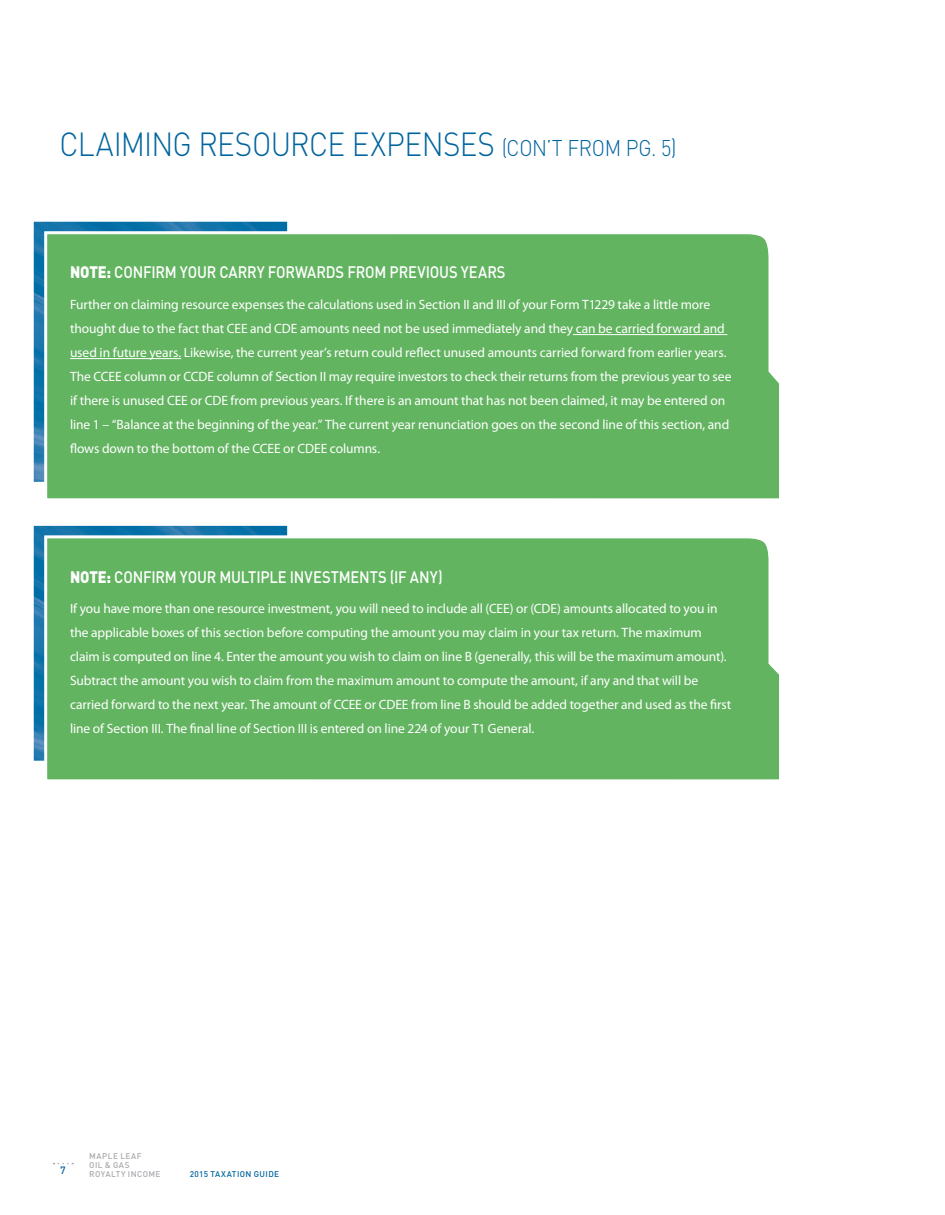
<style>
.page{position:relative;width:945px;height:1215px;background:#fff}
.page>*{position:absolute;margin:0;border:0;box-sizing:border-box;transform-origin:0 0}
.Header_-_Smaller_RIG{font:300 33px "DIN";letter-spacing:-.02em;color:#00649e;scale:.9 1}
.Header_-_Inset_Box_W{font:500 16.5px "DIN";letter-spacing:-.01em;color:#fff;scale:.89 1}
.Body_-_CALLOUT_TEXT{font:13.5px/24px "Myriad Pro";letter-spacing:-.005em;color:#fff}
.t1{font:500 10.5px "DIN";color:#00649e}
.t2{font:500 8.25px/9px "DIN";letter-spacing:.05em;color:#a8a9ad}
.t3{font:500 8.25px "DIN";letter-spacing:.05em;color:#00649e}
.s1{font-size:22.5px}
.s2{font-weight:900}
</style>
<div class="page">
<img style="left:34px;top:526px;width:253px;height:235px">
<div style="left:43px;top:534px;width:736px;height:246px;background:#63b461"></div>
<img style="left:34px;top:222px;width:253px;height:260px">
<div style="left:43px;top:230px;width:736px;height:269px;background:#63b461"></div>
<hr style="left:573px;top:334px;width:154px;height:1px;background:#fff">
<hr style="left:70px;top:358px;width:111px;height:1px;background:#fff">
<p class="Header_-_Smaller_RIG" style="left:59px;top:123px;width:687px">CLAIMING RESOURCE EXPENSES <span class="s1">(CON’T FROM PG. 5)</span></p>
<p class="Header_-_Inset_Box_W" style="left:70px;top:262px;width:491px"><span class="s2">NOTE:</span> CONFIRM YOUR CARRY FORWARDS FROM PREVIOUS YEARS</p>
<p class="Body_-_CALLOUT_TEXT" style="left:70px;top:293px;width:663px">Further on claiming resource expenses the calculations used in Section II and III of your Form T1229 take a little more thought due to the fact that CEE and CDE amounts need not be used immediately and they can be carried forward and used in future years. Likewise, the current year’s return could reflect unused amounts carried forward from earlier years.<br>The CCEE column or CCDE column of Section II may require investors to check their returns from the previous year to see if there is unused CEE or CDE from previous years. If there is an amount that has not been claimed, it may be entered on line 1 – “Balance at the beginning of the year.” The current year renunciation goes on the second line of this section, and flows down to the bottom of the CCEE or CDEE columns.</p>
<p class="Header_-_Inset_Box_W" style="left:70px;top:566px;width:420px"><span class="s2">NOTE:</span> CONFIRM YOUR MULTIPLE INVESTMENTS (IF ANY)</p>
<p class="Body_-_CALLOUT_TEXT" style="left:70px;top:597px;width:663px">If you have more than one resource investment, you will need to include all (CEE) or (CDE) amounts allocated to you in the applicable boxes of this section before computing the amount you may claim in your tax return. The maximum claim is computed on line 4. Enter the amount you wish to claim on line B (generally, this will be the maximum amount).<br>Subtract the amount you wish to claim from the maximum amount to compute the amount, if any and that will be carried forward to the next year. The amount of CCEE or CDEE from line B should be added together and used as the first line of Section III. The final line of Section III is entered on line 224 of your T1 General.</p>
<p class="t2" style="left:89px;top:1151px;width:54px">MAPLE LEAF<br>OIL &amp; GAS</p>
<p class="t1" style="left:60px;top:1164px;width:7px">7</p>
<p class="t2" style="left:89px;top:1169px;width:73px">ROYALTY INCOME</p>
<p class="t3" style="left:190px;top:1169px;width:91px">2015 TAXATION GUIDE</p>
</div>
